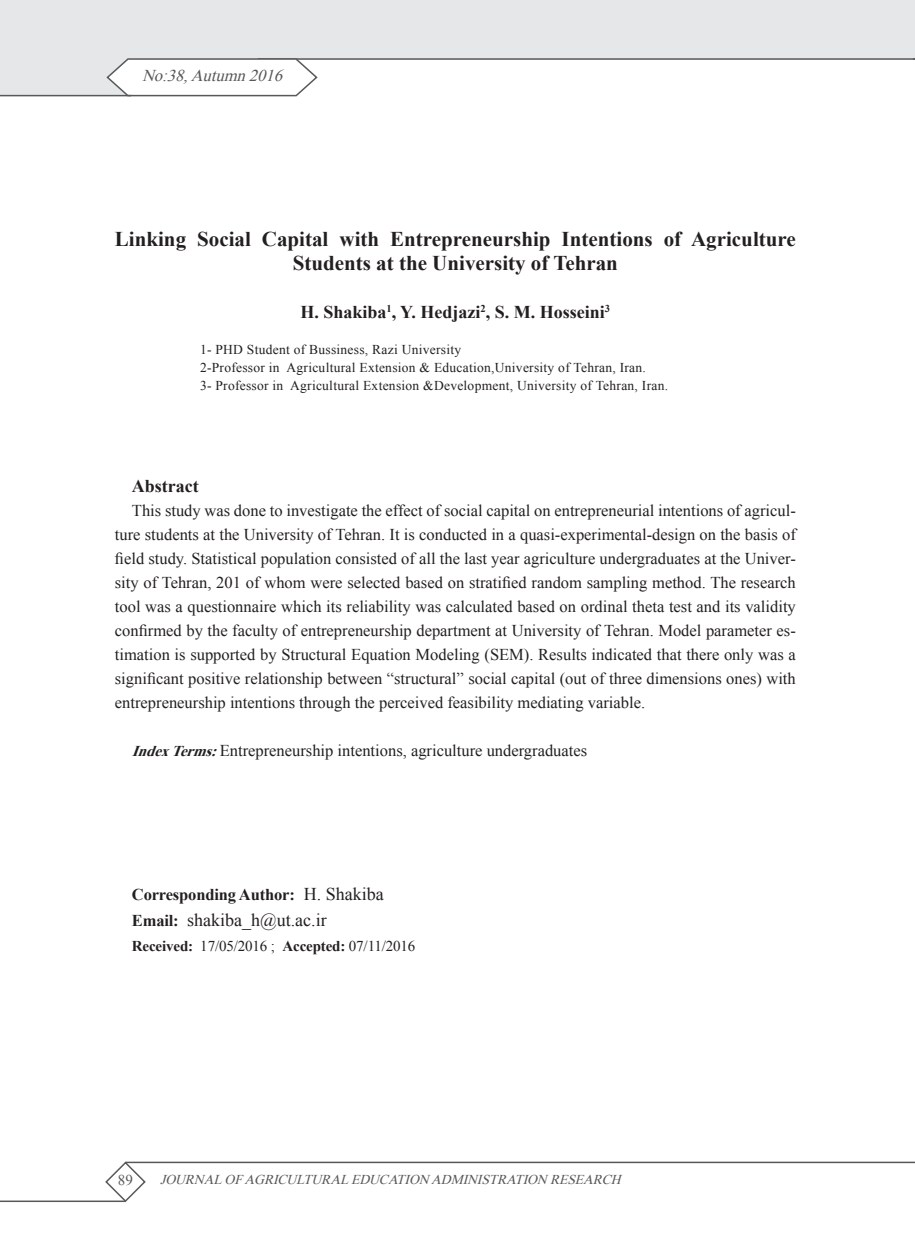
<style>
.page{position:relative;width:915px;height:1255px;background:#fff}
.page>*{position:absolute;margin:0;border:0;box-sizing:border-box;transform-origin:0 0}
.t1{font:700 21px/24px "Times New Roman";color:#231f20;text-align:center}
.t2{font:700 18px "Times New Roman";color:#231f20}
.t3{font:18px "Times New Roman";color:#231f20}
.t4{font:16.5px/24px "Times New Roman";color:#231f20;text-align:justify}
.t5{font:700 16.5px "Times New Roman";letter-spacing:-.01em;color:#231f20}
.t6{font:italic 16.5px "Times New Roman";color:#57585a}
.t7{font:15px "Times New Roman";letter-spacing:-.01em;color:#231f20}
.t8{font:15px "Times New Roman";color:#57585a}
.t9{font:13.5px "Times New Roman";letter-spacing:.02em;color:#231f20}
.t10{font:italic 13.5px "Times New Roman";color:#57585a}
.s1{font-weight:700;font-style:italic;font-size:15px}
.s2{font-weight:400;font-size:18px}
.s3{font-weight:700;font-size:16.5px}
.s4{font-weight:700}
</style>
<div class="page">
<svg style="left:0;top:0;width:914px;height:95px;fill:#e6e7e9"></svg>
<hr style="left:258px;top:58px;width:656px;height:2px;background:#57585a">
<svg style="left:105px;top:58px;width:213px;height:39px"></svg>
<hr style="left:0;top:95px;width:131px;height:1px;background:#57585a">
<hr style="left:125px;top:1161px;width:789px;height:2px;background:#57585a">
<svg style="left:104px;top:1161px;width:43px;height:41px"></svg>
<hr style="left:0;top:1200px;width:125px;height:1px;background:#57585a">
<p class="t6" style="left:142px;top:64px;width:147px">No:38,Autumn2016</p>
<p class="t1" style="left:115px;top:226px;width:682px">Linking Social Capital with Entrepreneurship Intentions of Agriculture<br>Students at the University of Tehran</p>
<p class="t2" style="left:300px;top:299px;width:311px">H. Shakiba<sup>1</sup>, Y. Hedjazi<sup>2</sup>, S. M. Hosseini<sup>3</sup></p>
<p class="t9" style="left:200px;top:340px;width:262px">1- PHD Student of Bussiness, Razi University</p>
<p class="t9" style="left:200px;top:358px;width:447px">2-Professor in Agricultural Extension &amp; Education,University of Tehran, Iran.</p>
<p class="t9" style="left:200px;top:376px;width:469px">3- Professor in Agricultural Extension &amp;Development, University of Tehran, Iran.</p>
<p class="t2" style="left:132px;top:473px;width:68px">Abstract</p>
<p class="t4" style="left:115px;top:498px;width:682px;text-indent:17px">This study was done to investigate the effect of social capital on entrepreneurial intentions of agricul&shy;ture students at the University of Tehran. It is conducted in a quasi-experimental-design on the basis of field study. Statistical population consisted of all the last year agriculture undergraduates at the Univer&shy;sity of Tehran, 201 of whom were selected based on stratified random sampling method. The research tool was a questionnaire which its reliability was calculated based on ordinal theta test and its validity confirmed by the faculty of entrepreneurship department at University of Tehran. Model parameter es&shy;timation is supported by Structural Equation Modeling (SEM). Results indicated that there only was a significant positive relationship between “structural” social capital (out of three dimensions ones) with entrepreneurship intentions through the perceived feasibility mediating variable.</p>
<p class="t4" style="left:132px;top:738px;width:456px"><span class="s1">IndexTerms:</span>Entrepreneurship intentions, agriculture undergraduates</p>
<p class="t5" style="left:132px;top:883px;width:253px">Corresponding Author: <span class="s2">H. Shakiba</span></p>
<p class="t3" style="left:132px;top:907px;width:196px"><span class="s3">Email:</span> shakiba_h@ut.ac.ir</p>
<p class="t7" style="left:132px;top:935px;width:285px"><span class="s4">Received:</span> 17/05/2016 ; <span class="s4">Accepted:</span> 07/11/2016</p>
<p class="t8" style="left:118px;top:1169px;width:16px">89</p>
<p class="t10" style="left:160px;top:1170px;width:466px">JOURNALOFAGRICULTURALEDUCATION ADMINISTRATION RESEARCH</p>
</div>
